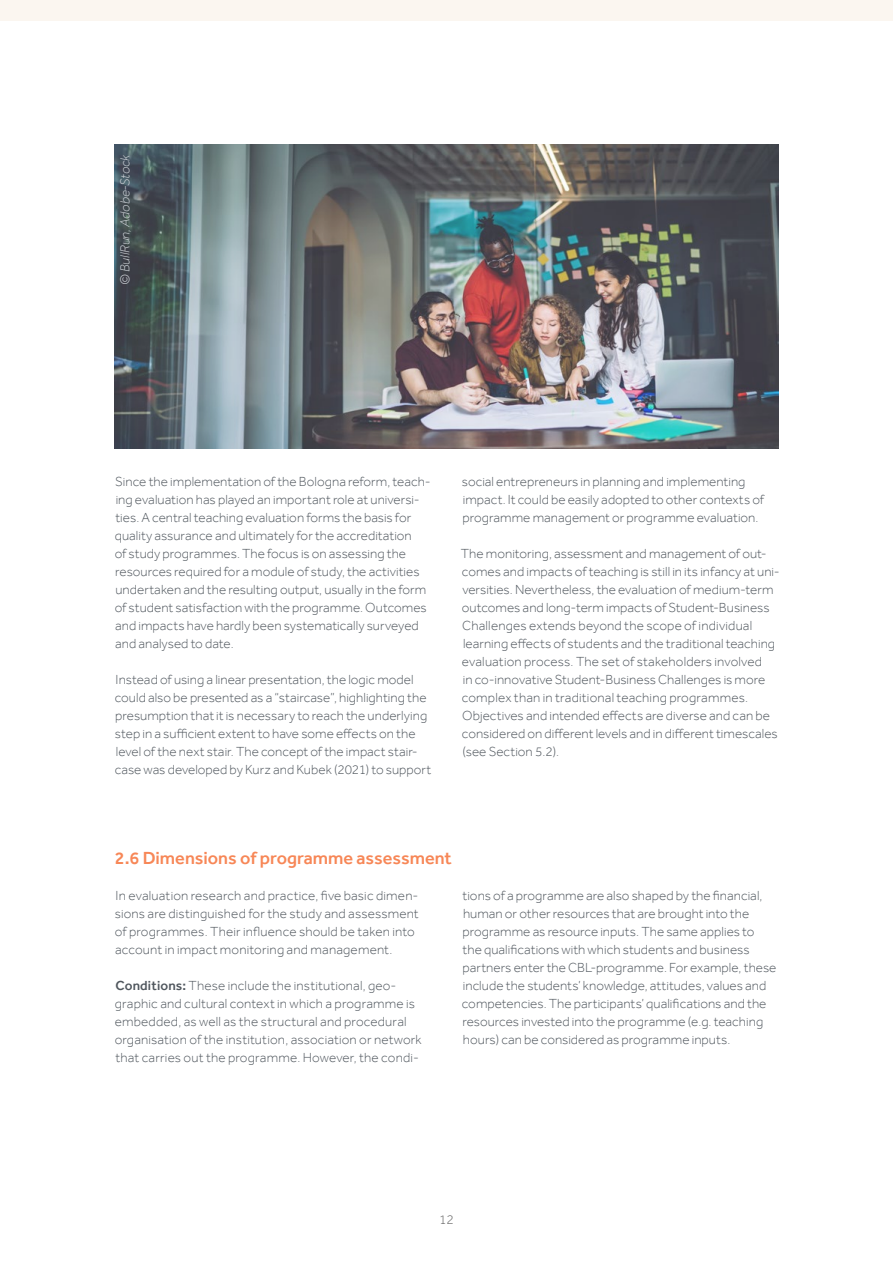
<style>
.page{position:relative;width:893px;height:1263px;background:#fff}
.page>*{position:absolute;margin:0;border:0;box-sizing:border-box;transform-origin:0 0}
.t1{font:500 18px "Effra";color:#f78757}
.t2{font:300 13.5px/18px "Effra";letter-spacing:.005em;color:#50575e}
.t3{font:italic 300 13.5px "Effra";color:#ced3d8}
.t4{font:300 13.5px "Effra";color:#676767}
.s1{font-weight:500}
</style>
<div class="page">
<div style="left:0;top:0;width:893px;height:20px;background:#fbf6f0"></div>
<hr style="left:892px;top:20px;width:1px;height:655px;background:#edf1f0">
<img style="left:114px;top:145px;width:665px;height:303px">
<p class="t3" style="left:117px;top:285px;width:132px;rotate:-90deg">© BullRun, Adobe-Stock</p>
<p class="t2" style="left:115px;top:472px;width:317px">Since the implementation of the Bologna reform, teach&shy;ing evaluation has played an important role at universi&shy;ties. A central teaching evaluation forms the basis for quality assurance and ultimately for the accreditation<br>of study programmes. The focus is on assessing the resources required for a module of study, the activities undertaken and the resulting output, usually in the form of student satisfaction with the programme. Outcomes and impacts have hardly been systematically surveyed and analysed to date.</p>
<p class="t2" style="left:115px;top:670px;width:318px">Instead of using a linear presentation, the logic model could also be presented as a “staircase”, highlighting the presumption that it is necessary to reach the underlying step in a sufficient extent to have some effects on the level of the next stair. The concept of the impact stair&shy;case was developed by Kurz and Kubek (2021) to support</p>
<p class="t2" style="left:462px;top:472px;width:304px">social entrepreneurs in planning and implementing impact. It could be easily adopted to other contexts of programme management or programme evaluation.</p>
<p class="t2" style="left:461px;top:544px;width:320px">The monitoring, assessment and management of out&shy;comes and impacts of teaching is still in its infancy at uni&shy;versities. Nevertheless, the evaluation of medium-term outcomes and long-term impacts of Student-Business Challenges extends beyond the scope of individual learning effects of students and the traditional teaching evaluation process. The set of stakeholders involved<br>in co-innovative Student-Business Challenges is more complex than in traditional teaching programmes.<br>Objectives and intended effects are diverse and can be considered on different levels and in different timescales (see Section 5.2).</p>
<h1 class="t1" style="left:115px;top:847px;width:338px">2.6 Dimensions of programme assessment</h1>
<p class="t2" style="left:115px;top:886px;width:306px">In evaluation research and practice, five basic dimen&shy;sions are distinguished for the study and assessment of programmes. Their influence should be taken into account in impact monitoring and management.</p>
<p class="t2" style="left:115px;top:976px;width:309px"><span class="s1">Conditions:</span> These include the institutional, geo&shy;graphic and cultural context in which a programme is embedded, as well as the structural and procedural organisation of the institution, association or network that carries out the programme. However, the condi-</p>
<p class="t2" style="left:462px;top:886px;width:316px">tions of a programme are also shaped by the financial, human or other resources that are brought into the programme as resource inputs. The same applies to the qualifications with which students and business partners enter the CBL-programme. For example, these include the students’ knowledge, attitudes, values and competencies. The participants’ qualifications and the resources invested into the programme (e.g. teaching hours) can be considered as programme inputs.</p>
<p class="t4" style="left:439px;top:1211px;width:16px">12</p>
</div>
